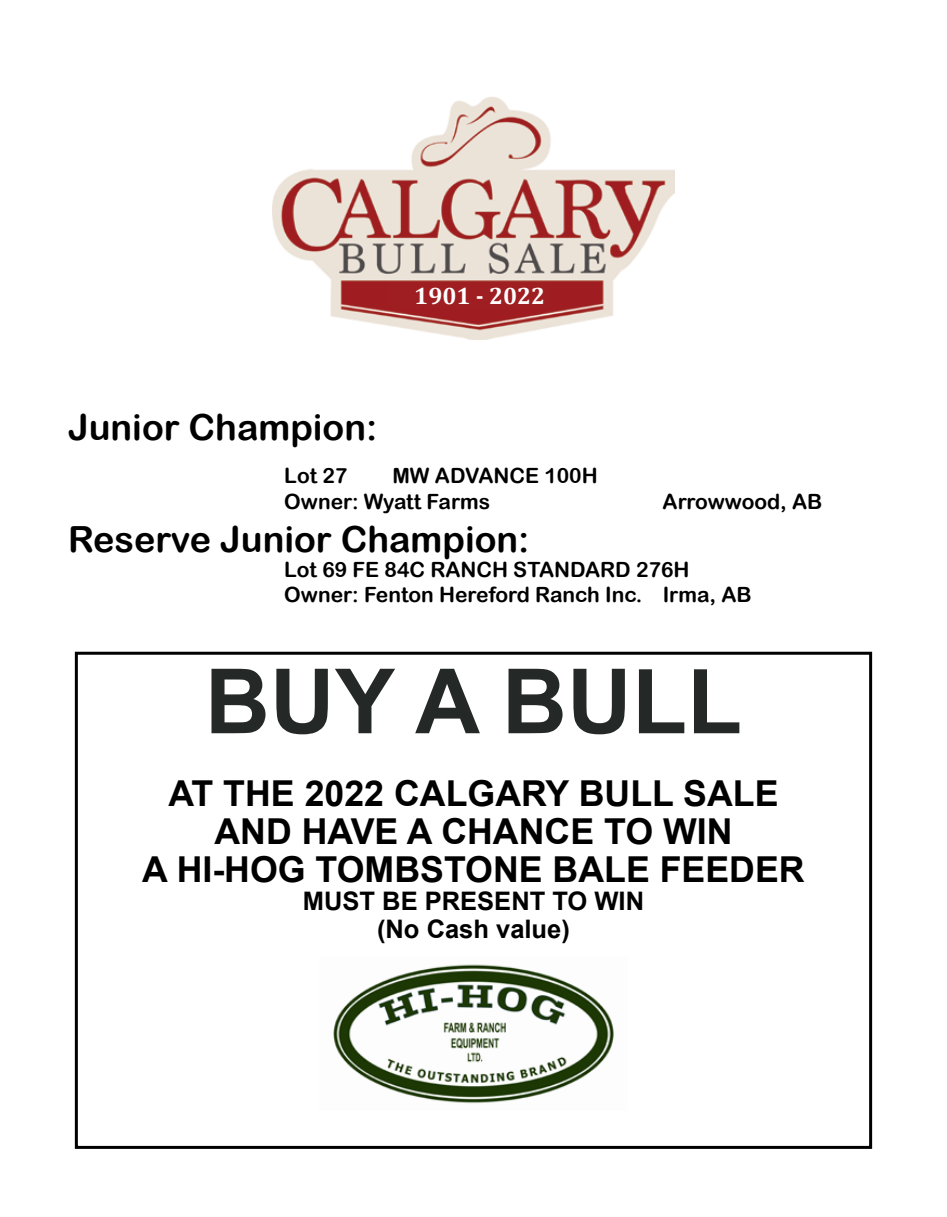
<style>
.page{position:relative;width:947px;height:1217px;background:#fff}
.page>*{position:absolute;margin:0;border:0;box-sizing:border-box;transform-origin:0 0}
.t1{font:700 90px "Arial";color:#242827}
.t2{font:36px "Arial Rounded MT Bold";color:#000}
.t3{font:700 35.7px/38.2px "Arial";color:#000;text-align:center}
.t4{font:700 25.5px/28px "Arial";color:#000;text-align:center}
.t5{font:700 23.7px "Cambria";color:#fff}
.t6{font:21px/25.2px "Arial Rounded MT Bold";color:#000}
</style>
<div class="page">
<img style="left:272px;top:96px;width:402px;height:243px">
<div style="left:388px;top:282px;width:162px;height:25px;background:#9f1e21"></div>
<div style="left:75px;top:651px;width:796px;height:497px;border:3px solid #000"></div>
<img style="left:333px;top:964px;width:281px;height:140px">
<p class="t5" style="left:414px;top:279px;width:132px">1901 - 2022</p>
<h2 class="t2" style="left:68px;top:406px;width:311px">Junior Champion:</h2>
<p class="t6" style="left:284px;top:463px;width:64px">Lot 27</p>
<p class="t6" style="left:284px;top:463px;width:315px;text-indent:108px">MW ADVANCE 100H<br>Owner: Wyatt Farms</p>
<p class="t6" style="left:662px;top:488px;width:161px">Arrowwood, AB</p>
<h2 class="t2" style="left:68px;top:517px;width:463px">Reserve Junior Champion:</h2>
<p class="t6" style="left:284px;top:556px;width:468px">Lot 69 FE 84C RANCH STANDARD 276H<br>Owner: Fenton Hereford Ranch Inc. Irma, AB</p>
<h1 class="t1" style="left:205px;top:638px;width:538px">BUY A BULL</h1>
<h3 class="t3" style="left:142px;top:774px;width:663px">AT THE 2022 CALGARY BULL SALE<br>AND HAVE A CHANCE TO WIN<br>A HI-HOG TOMBSTONE BALE FEEDER</h3>
<p class="t4" style="left:303px;top:887px;width:342px">MUST BE PRESENT TO WIN (No Cash value)</p>
</div>
